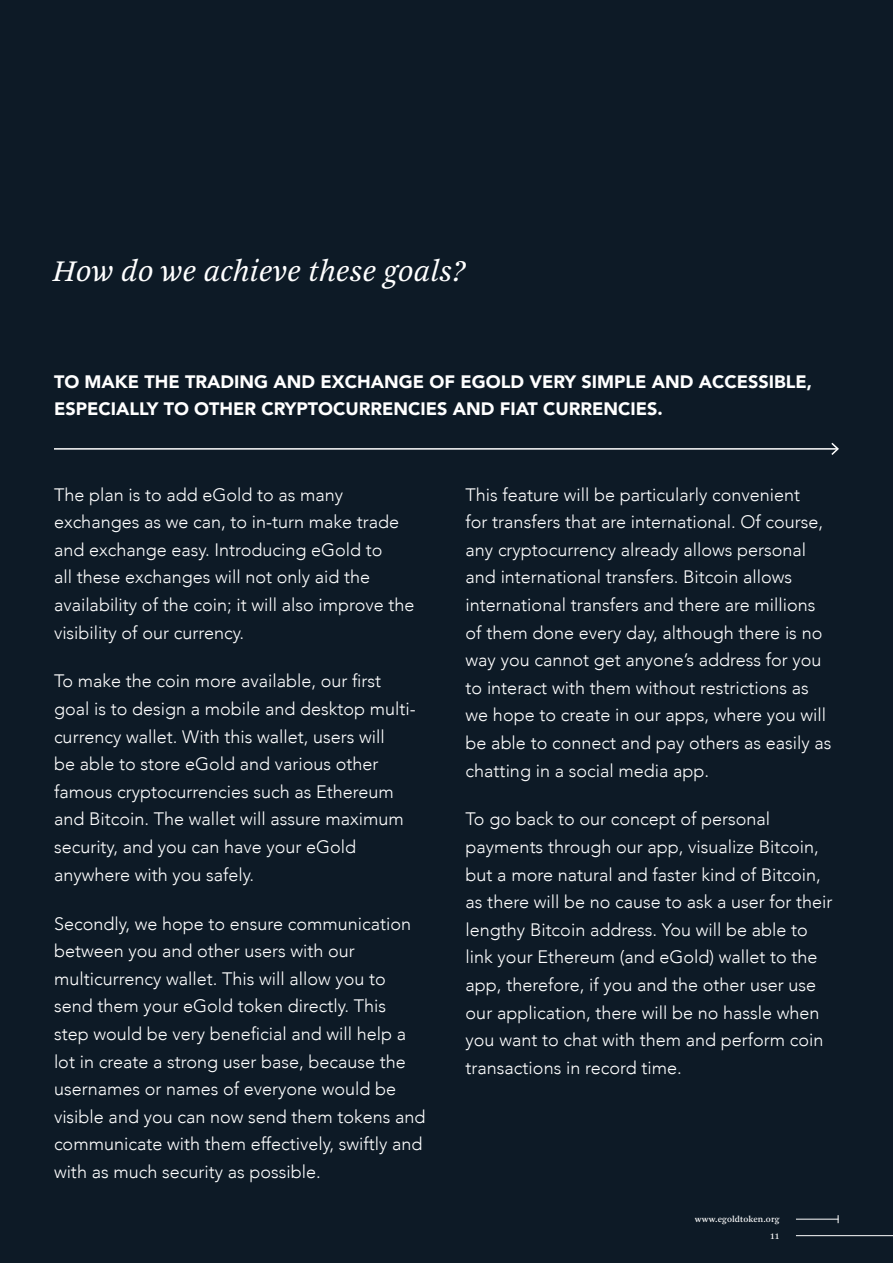
<style>
.page{position:relative;width:893px;height:1263px;background:#0d1a26}
.page>*{position:absolute;margin:0;border:0;box-sizing:border-box;transform-origin:0 0}
.t1{font:italic 31.5px "Arnhem Pro Blond";color:#fff}
.t2{font:300 18px/27.6px "Avenir";color:#fff}
.t3{font:900 18px/27.6px "Avenir";color:#fff}
.t4{font:9px/16.5px "Arnhem Pro";letter-spacing:.01em;color:#fff;text-align:right}
</style>
<div class="page">
<hr style="left:54px;top:448px;width:784px;height:2px;background:#fff">
<svg style="left:830px;top:442px;width:9px;height:13px"></svg>
<hr style="left:796px;top:1235px;width:97px;height:1px;background:#fff">
<hr style="left:796px;top:1219px;width:42px;height:1px;background:#fff">
<p class="t1" style="left:53px;top:250px;width:415px">How do we achieve these goals?</p>
<p class="t3" style="left:54px;top:367px;width:760px">TO MAKE THE TRADING AND EXCHANGE OF EGOLD VERY SIMPLE AND ACCESSIBLE,<br>ESPECIALLY TO OTHER CRYPTOCURRENCIES AND FIAT CURRENCIES.</p>
<p class="t2" style="left:54px;top:481px;width:362px">The plan is to add eGold to as many exchanges as we can, to in-turn make trade and exchange easy. Introducing eGold to<br>all these exchanges will not only aid the availability of the coin; it will also improve the visibility of our currency.</p>
<p class="t2" style="left:54px;top:667px;width:363px">To make the coin more available, our first goal is to design a mobile and desktop multi&shy;currency wallet. With this wallet, users will<br>be able to store eGold and various other famous cryptocurrencies such as Ethereum and Bitcoin. The wallet will assure maximum security, and you can have your eGold anywhere with you safely.</p>
<p class="t2" style="left:54px;top:909px;width:373px">Secondly, we hope to ensure communication between you and other users with our multicurrency wallet. This will allow you to send them your eGold token directly. This<br>step would be very beneficial and will help a lot in create a strong user base, because the usernames or names of everyone would be visible and you can now send them tokens and communicate with them effectively, swiftly and with as much security as possible.</p>
<p class="t2" style="left:466px;top:481px;width:367px">This feature will be particularly convenient<br>for transfers that are international. Of course, any cryptocurrency already allows personal and international transfers. Bitcoin allows international transfers and there are millions of them done every day, although there is no way you cannot get anyone’s address for you to interact with them without restrictions as we hope to create in our apps, where you will be able to connect and pay others as easily as chatting in a social media app.</p>
<p class="t2" style="left:466px;top:805px;width:368px">To go back to our concept of personal payments through our app, visualize Bitcoin, but a more natural and faster kind of Bitcoin, as there will be no cause to ask a user for their lengthy Bitcoin address. You will be able to link your Ethereum (and eGold) wallet to the app, therefore, if you and the other user use our application, there will be no hassle when you want to chat with them and perform coin transactions in record time.</p>
<p class="t4" style="left:695px;top:1211px;width:86px">www.egoldtoken.org<br>11</p>
</div>
